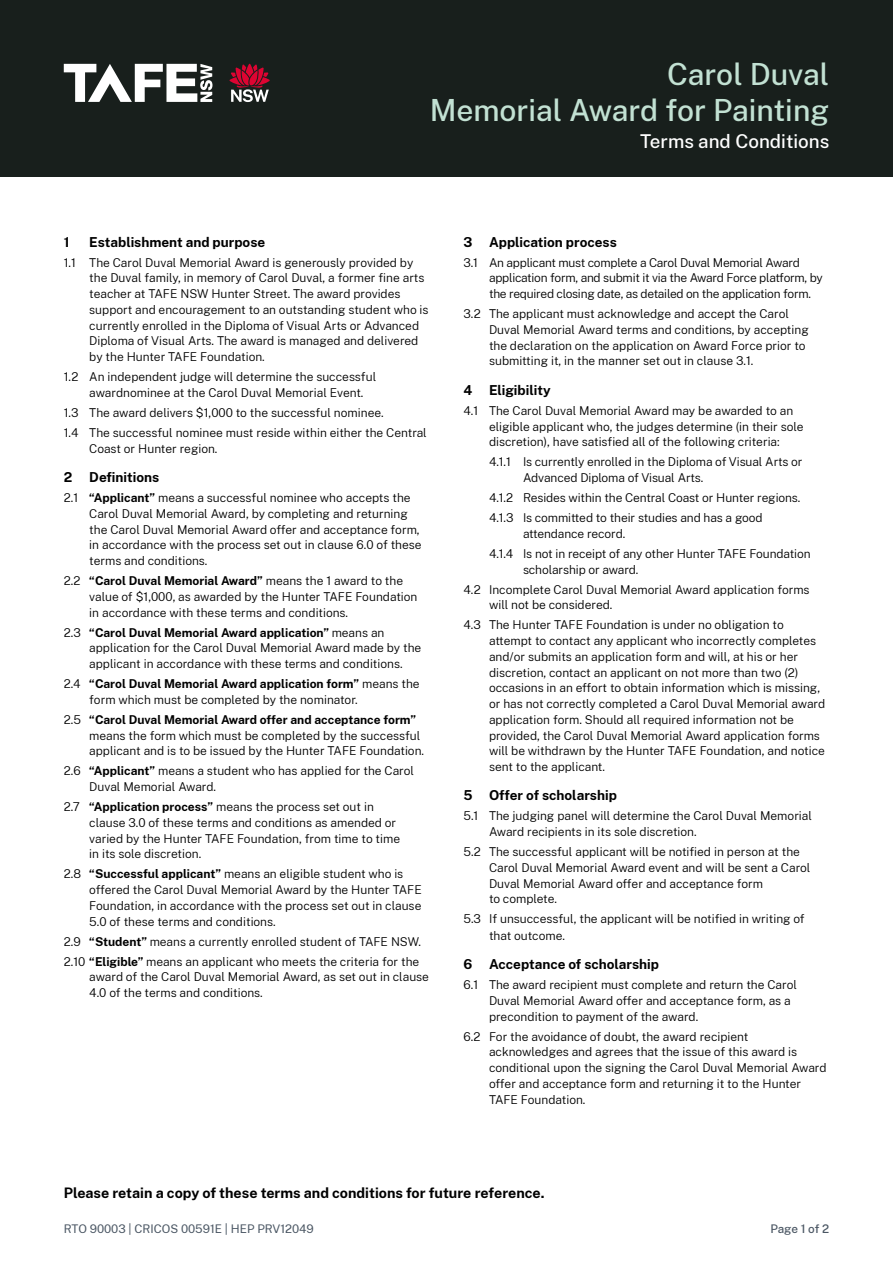
<style>
.page{position:relative;width:893px;height:1263px;background:#fff}
.page>*{position:absolute;margin:0;border:0;box-sizing:border-box;transform-origin:0 0}
.t1{font:500 30px/35.8px "Public Sans";color:#c2e1d3;text-align:right}
.t2{font:500 18.75px "Public Sans";color:#fff}
.t3{font:700 14.25px "Public Sans";color:#000}
.t4{font:700 13.5px "Public Sans";color:#000}
.t5{font:300 12px/15.8px "Public Sans";color:#000}
.t6{font:300 12px/15.8px "Public Sans";letter-spacing:-.02em;color:#000}
.t7{font:11.7px "Public Sans";color:#4a5663}
.t8{font:500 11.7px "Public Sans";letter-spacing:-.015em;color:#4a5663}
.s1{font-weight:700}
</style>
<div class="page">
<div style="left:0;top:0;width:893px;height:177px;background:#181f1c"></div>
<svg style="left:64px;top:64px;width:148px;height:38px"></svg>
<svg style="left:230px;top:64px;width:40px;height:38px"></svg>
<h1 class="t1" style="left:430px;top:55px;width:401px">Carol Duval<br>Memorial Award for Painting</h1>
<h2 class="t2" style="left:640px;top:128px;width:191px">Terms and Conditions</h2>
<p class="t4" style="left:64px;top:232px;width:7px">1</p>
<p class="t4" style="left:89px;top:232px;width:177px">Establishment and purpose</p>
<p class="t5" style="left:89px;top:254px;width:341px;text-indent:-26px">1.1 The Carol Duval Memorial Award is generously provided by the Duval family, in memory of Carol Duval, a former fine arts teacher at TAFE NSW Hunter Street. The award provides support and encouragement to an outstanding student who is currently enrolled in the Diploma of Visual Arts or Advanced Diploma of Visual Arts. The award is managed and delivered by the Hunter TAFE Foundation.</p>
<p class="t5" style="left:89px;top:368px;width:288px;text-indent:-26px">1.2 An independent judge will determine the successful awardnominee at the Carol Duval Memorial Event.</p>
<p class="t5" style="left:64px;top:404px;width:321px">1.3 The award delivers $1,000 to the successful nominee.</p>
<p class="t5" style="left:89px;top:424px;width:339px;text-indent:-26px">1.4 The successful nominee must reside within either the Central<br>Coast or Hunter region.</p>
<p class="t4" style="left:64px;top:467px;width:10px">2</p>
<p class="t4" style="left:89px;top:467px;width:71px">Definitions</p>
<p class="t5" style="left:89px;top:489px;width:334px;text-indent:-26px">2.1 <span class="s1">“Applicant”</span> means a successful nominee who accepts the Carol Duval Memorial Award, by completing and returning the Carol Duval Memorial Award offer and acceptance form, in accordance with the process set out in clause 6.0 of these terms and conditions.</p>
<p class="t5" style="left:89px;top:572px;width:330px;text-indent:-26px">2.2 <span class="s1">“Carol Duval Memorial Award”</span> means the 1 award to the value of $1,000, as awarded by the Hunter TAFE Foundation in accordance with these terms and conditions.</p>
<p class="t5" style="left:89px;top:624px;width:333px;text-indent:-26px">2.3 <span class="s1">“Carol Duval Memorial Award application”</span> means an application for the Carol Duval Memorial Award made by the applicant in accordance with these terms and conditions.</p>
<p class="t5" style="left:89px;top:675px;width:332px;text-indent:-26px">2.4 <span class="s1">“Carol Duval Memorial Award application form”</span> means the form which must be completed by the nominator.</p>
<p class="t5" style="left:89px;top:711px;width:336px;text-indent:-26px">2.5 <span class="s1">“Carol Duval Memorial Award offer and acceptance form” </span>means the form which must be completed by the successful applicant and is to be issued by the Hunter TAFE Foundation.</p>
<p class="t5" style="left:89px;top:762px;width:326px;text-indent:-26px">2.6 <span class="s1">“Applicant”</span> means a student who has applied for the Carol<br>Duval Memorial Award.</p>
<p class="t5" style="left:89px;top:798px;width:312px;text-indent:-26px">2.7 <span class="s1">“Application process”</span> means the process set out in clause 3.0 of these terms and conditions as amended or varied by the Hunter TAFE Foundation, from time to time in its sole discretion.</p>
<p class="t5" style="left:89px;top:865px;width:334px;text-indent:-26px">2.8 <span class="s1">“Successful applicant”</span> means an eligible student who is offered the Carol Duval Memorial Award by the Hunter TAFE Foundation, in accordance with the process set out in clause 5.0 of these terms and conditions.</p>
<p class="t5" style="left:64px;top:933px;width:359px">2.9 <span class="s1">“Student”</span> means a currently enrolled student of TAFE NSW.</p>
<p class="t5" style="left:89px;top:953px;width:341px;text-indent:-26px">2.10 <span class="s1">“Eligible”</span> means an applicant who meets the criteria for the award of the Carol Duval Memorial Award, as set out in clause<br>4.0 of the terms and conditions.</p>
<p class="t4" style="left:463px;top:232px;width:155px">3 Application process</p>
<p class="t6" style="left:489px;top:254px;width:335px;text-indent:-26px">3.1 An applicant must complete a Carol Duval Memorial Award application form, and submit it via the Award Force platform, by the required closing date, as detailed on the application form.</p>
<p class="t5" style="left:489px;top:305px;width:321px;text-indent:-26px">3.2 The applicant must acknowledge and accept the Carol Duval Memorial Award terms and conditions, by accepting the declaration on the application on Award Force prior to submitting it, in the manner set out in clause 3.1.</p>
<p class="t4" style="left:463px;top:380px;width:89px">4 Eligibility</p>
<p class="t5" style="left:489px;top:402px;width:316px;text-indent:-26px">4.1 The Carol Duval Memorial Award may be awarded to an eligible applicant who, the judges determine (in their sole discretion), have satisfied all of the following criteria:</p>
<p class="t5" style="left:523px;top:453px;width:281px;text-indent:-34px">4.1.1 Is currently enrolled in the Diploma of Visual Arts or<br>Advanced Diploma of Visual Arts.</p>
<p class="t5" style="left:489px;top:489px;width:313px">4.1.2 Resides within the Central Coast or Hunter regions.</p>
<p class="t5" style="left:523px;top:509px;width:241px;text-indent:-34px">4.1.3 Is committed to their studies and has a good attendance record.</p>
<p class="t5" style="left:523px;top:545px;width:289px;text-indent:-34px">4.1.4 Is not in receipt of any other Hunter TAFE Foundation scholarship or award.</p>
<p class="t5" style="left:489px;top:581px;width:322px;text-indent:-26px">4.2 Incomplete Carol Duval Memorial Award application forms will not be considered.</p>
<p class="t5" style="left:489px;top:616px;width:338px;text-indent:-26px">4.3 The Hunter TAFE Foundation is under no obligation to attempt to contact any applicant who incorrectly completes and/or submits an application form and will, at his or her discretion, contact an applicant on not more than two (2) occasions in an effort to obtain information which is missing, or has not correctly completed a Carol Duval Memorial award application form. Should all required information not be provided, the Carol Duval Memorial Award application forms will be withdrawn by the Hunter TAFE Foundation, and notice sent to the applicant.</p>
<p class="t4" style="left:463px;top:785px;width:155px">5 Offer of scholarship</p>
<p class="t5" style="left:489px;top:807px;width:324px;text-indent:-26px">5.1 The judging panel will determine the Carol Duval Memorial<br>Award recipients in its sole discretion.</p>
<p class="t5" style="left:489px;top:843px;width:323px;text-indent:-26px">5.2 The successful applicant will be notified in person at the Carol Duval Memorial Award event and will be sent a Carol Duval Memorial Award offer and acceptance form<br>to complete.</p>
<p class="t5" style="left:489px;top:910px;width:317px;line-height:16.5px;text-indent:-26px">5.3 If unsuccessful, the applicant will be notified in writing of that outcome.</p>
<p class="t4" style="left:463px;top:954px;width:197px">6 Acceptance of scholarship</p>
<p class="t5" style="left:489px;top:976px;width:309px;text-indent:-26px">6.1 The award recipient must complete and return the Carol<br>Duval Memorial Award offer and acceptance form, as a precondition to payment of the award.</p>
<p class="t5" style="left:489px;top:1028px;width:339px;text-indent:-26px">6.2 For the avoidance of doubt, the award recipient acknowledges and agrees that the issue of this award is conditional upon the signing the Carol Duval Memorial Award offer and acceptance form and returning it to the Hunter TAFE Foundation.</p>
<p class="t3" style="left:64px;top:1182px;width:482px">Please retain a copy of these terms and conditions for future reference.</p>
<p class="t7" style="left:64px;top:1221px;width:252px">RTO 90003 | CRICOS 00591E | HEP PRV12049</p>
<p class="t8" style="left:770px;top:1221px;width:60px">Page 1 of 2</p>
</div>
